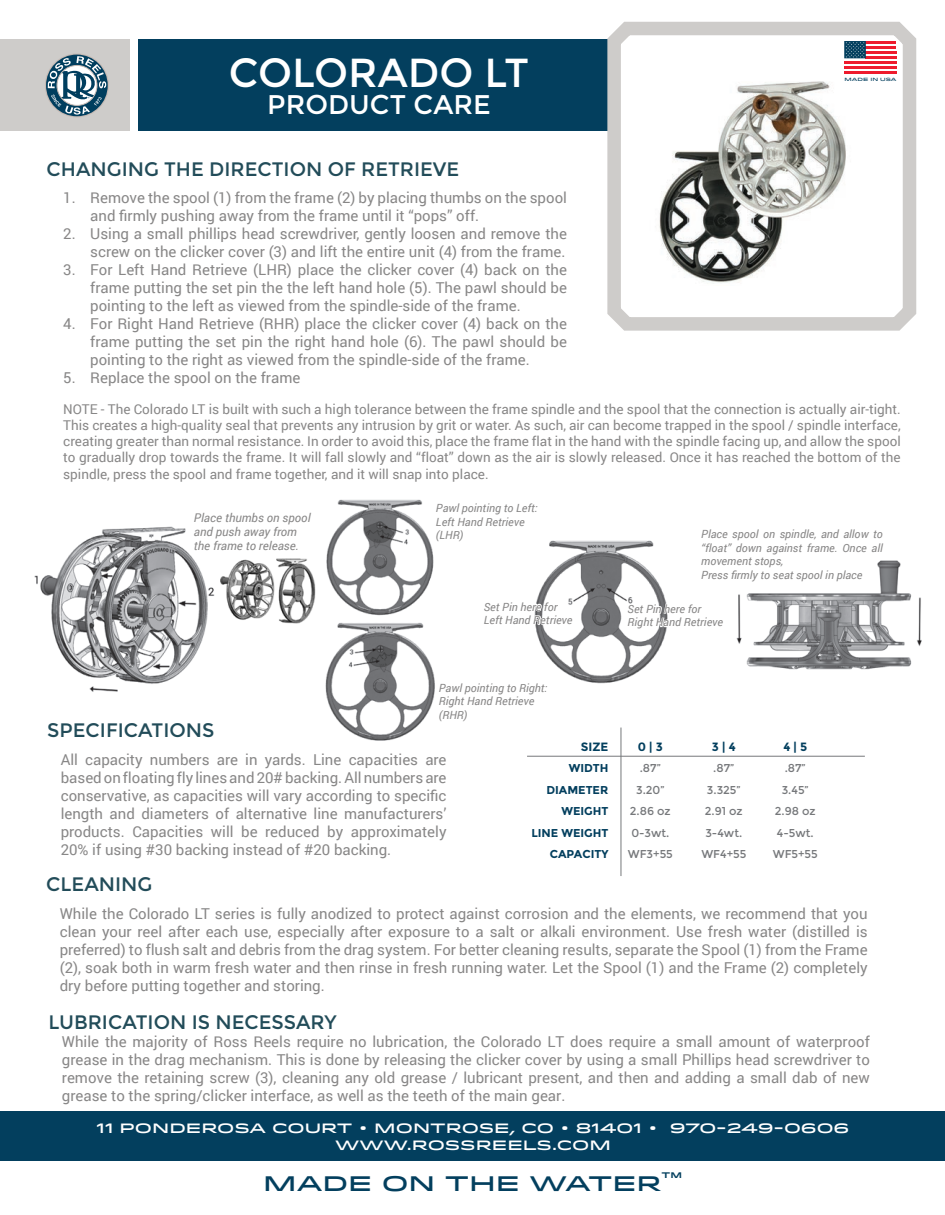
<style>
.page{position:relative;width:945px;height:1215px;background:#fff}
.page>*{position:absolute;margin:0;border:0;box-sizing:border-box;transform-origin:0 0}
.t1{font:40.5px "Montserrat";color:#fff}
.t2{font:27px "Montserrat";color:#fff}
.t3{font:500 21px "Idlewild";color:#033f5e}
.t4{font:19.5px "Montserrat";color:#224c59}
.t5{font:15px/18px "Roboto";color:#888787;text-align:justify}
.t6{font:13.5px/16.2px "Roboto";color:#888787;text-align:justify}
.t7{font:500 13.5px "Idlewild";color:#fff}
.t8{font:italic 12px "Roboto";color:#888787}
.t9{font:700 12px "Montserrat";color:#033f5e}
.t10{font:11.4px "Montserrat";color:#76787b}
.t11{font:700 11.4px "Montserrat";color:#033f5e}
.t12{font:italic 11.25px/13.5px "Roboto";color:#888787;text-align:justify}
.t13{font:500 4.5px "Idlewild";color:#033f5e}
</style>
<div class="page">
<div style="left:0;top:1111px;width:945px;height:50px;background:#033f5e"></div>
<div style="left:138px;top:40px;width:482px;height:91px;background:#033f5e"></div>
<div style="left:0;top:40px;width:130px;height:91px;background:#ceccca"></div>
<svg style="left:46px;top:55px;width:62px;height:61px"></svg>
<svg style="left:601px;top:21px;width:316px;height:310px"></svg>
<img style="left:628px;top:72px;width:261px;height:214px">
<hr style="left:621px;top:728px;width:1px;height:148px;background:#76787b">
<hr style="left:527px;top:756px;width:338px;height:1px;background:#76787b">
<img style="left:325px;top:499px;width:110px;height:242px">
<img style="left:736px;top:560px;width:186px;height:110px">
<img style="left:34px;top:526px;width:166px;height:166px">
<img style="left:197px;top:538px;width:139px;height:107px">
<img style="left:538px;top:540px;width:127px;height:144px">
<svg style="left:844px;top:43px;width:52px;height:28px"></svg>
<hr style="left:865px;top:41px;width:31px;height:2px;background:#ee1b2d">
<hr style="left:865px;top:46px;width:31px;height:2px;background:#ee1b2d">
<hr style="left:865px;top:51px;width:31px;height:2px;background:#ee1b2d">
<hr style="left:865px;top:56px;width:31px;height:2px;background:#ee1b2d">
<hr style="left:844px;top:61px;width:52px;height:2px;background:#ee1b2d">
<hr style="left:844px;top:66px;width:52px;height:2px;background:#ee1b2d">
<hr style="left:844px;top:71px;width:52px;height:2px;background:#ee1b2d">
<svg style="left:844px;top:41px;width:22px;height:17px"></svg>
<svg style="left:534px;top:595px;width:40px;height:43px"></svg>
<svg style="left:626px;top:597px;width:42px;height:44px"></svg>
<p class="t1" style="left:229px;top:50px;width:302px">COLORADO LT</p>
<p class="t2" style="left:267px;top:89px;width:225px">PRODUCT CARE</p>
<p class="t4" style="left:47px;top:158px;width:414px">CHANGING THE DIRECTION OF RETRIEVE</p>
<p class="t5" style="left:90px;top:188px;width:478px;text-indent:-27px">1. Remove the spool (1) from the frame (2) by placing thumbs on the spool and firmly pushing away from the frame until it “pops” off.</p>
<p class="t5" style="left:63px;top:224px;width:505px;text-align:right">2. Using a small phillips head screwdriver, gently loosen and remove the screw on the clicker cover (3) and lift the entire unit (4) from the frame.</p>
<p class="t5" style="left:90px;top:260px;width:478px;text-indent:-27px">3. For Left Hand Retrieve (LHR) place the clicker cover (4) back on the frame putting the set pin the the left hand hole (5). The pawl should be pointing to the left as viewed from the spindle-side of the frame.</p>
<p class="t5" style="left:90px;top:314px;width:478px;text-indent:-27px">4. For Right Hand Retrieve (RHR) place the clicker cover (4) back on the frame putting the set pin the right hand hole (6). The pawl should be pointing to the right as viewed from the spindle-side of the frame.</p>
<p class="t5" style="left:63px;top:368px;width:239px">5. Replace the spool on the frame</p>
<p class="t13" style="left:845px;top:76px;width:53px">MADE IN USA</p>
<p class="t6" style="left:63px;top:400px;width:839px">NOTE - The Colorado LT is built with such a high tolerance between the frame spindle and the spool that the connection is actually air-tight.<br>This creates a high-quality seal that prevents any intrusion by grit or water. As such, air can become trapped in the spool / spindle interface, creating greater than normal resistance. In order to avoid this, place the frame flat in the hand with the spindle facing up, and allow the spool to gradually drop towards the frame. It will fall slowly and “float” down as the air is slowly released. Once it has reached the bottom of the spindle, press the spool and frame together, and it will snap into place.</p>
<p class="t8" style="left:194px;top:509px;width:118px">Place thumbs on spool</p>
<p class="t8" style="left:194px;top:523px;width:105px">and push away from</p>
<p class="t8" style="left:194px;top:538px;width:107px">the frame to release.</p>
<p class="t12" style="left:436px;top:501px;width:103px">Pawl pointing to Left:</p>
<p class="t12" style="left:436px;top:514px;width:90px">Left Hand Retrieve</p>
<p class="t12" style="left:436px;top:528px;width:29px">(LHR)</p>
<p class="t12" style="left:484px;top:599px;width:75px">Set Pin here for</p>
<p class="t12" style="left:484px;top:613px;width:90px">Left Hand Retrieve</p>
<p class="t12" style="left:701px;top:527px;width:183px">Place spool on spindle, and allow to “float” down against frame. Once all movement stops,</p>
<p class="t12" style="left:701px;top:567px;width:163px">Press firmly to seat spool in place</p>
<p class="t12" style="left:628px;top:602px;width:75px">Set Pin here for</p>
<p class="t12" style="left:628px;top:615px;width:97px">Right Hand Retrieve</p>
<p class="t12" style="left:439px;top:681px;width:110px">Pawl pointing to Right:</p>
<p class="t12" style="left:439px;top:694px;width:97px">Right Hand Retrieve</p>
<p class="t12" style="left:439px;top:708px;width:30px">(RHR)</p>
<p class="t4" style="left:47px;top:718px;width:169px">SPECIFICATIONS</p>
<p class="t5" style="left:61px;top:750px;width:387px">All capacity numbers are in yards. Line capacities are based on floating fly lines and 20# backing. All numbers are conservative, as capacities will vary according to specific length and diameters of alternative line manufacturers’ products. Capacities will be reduced by approximately 20% if using #30 backing instead of #20 backing.</p>
<p class="t9" style="left:581px;top:740px;width:29px">SIZE</p>
<p class="t9" style="left:638px;top:740px;width:27px">0 | 3</p>
<p class="t9" style="left:712px;top:740px;width:25px">3 | 4</p>
<p class="t9" style="left:783px;top:740px;width:25px">4 | 5</p>
<p class="t11" style="left:569px;top:762px;width:41px">WIDTH</p>
<p class="t10" style="left:640px;top:762px;width:23px">.87”</p>
<p class="t10" style="left:713px;top:762px;width:23px">.87”</p>
<p class="t10" style="left:785px;top:762px;width:23px">.87”</p>
<p class="t11" style="left:546px;top:783px;width:64px">DIAMETER</p>
<p class="t10" style="left:636px;top:783px;width:30px">3.20”</p>
<p class="t10" style="left:707px;top:783px;width:35px">3.325”</p>
<p class="t10" style="left:782px;top:783px;width:29px">3.45”</p>
<p class="t11" style="left:561px;top:804px;width:48px">WEIGHT</p>
<p class="t10" style="left:630px;top:805px;width:42px">2.86 oz</p>
<p class="t10" style="left:705px;top:805px;width:39px">2.91 oz</p>
<p class="t10" style="left:775px;top:805px;width:42px">2.98 oz</p>
<p class="t11" style="left:531px;top:826px;width:78px">LINE WEIGHT</p>
<p class="t10" style="left:631px;top:826px;width:39px">0-3wt.</p>
<p class="t10" style="left:705px;top:826px;width:38px">3-4wt.</p>
<p class="t10" style="left:777px;top:826px;width:38px">4-5wt.</p>
<p class="t11" style="left:550px;top:847px;width:60px">CAPACITY</p>
<p class="t10" style="left:628px;top:848px;width:47px">WF3+55</p>
<p class="t10" style="left:701px;top:848px;width:47px">WF4+55</p>
<p class="t10" style="left:773px;top:848px;width:47px">WF5+55</p>
<p class="t4" style="left:46px;top:872px;width:108px">CLEANING</p>
<p class="t5" style="left:60px;top:904px;width:809px">While the Colorado LT series is fully anodized to protect against corrosion and the elements, we recommend that you clean your reel after each use, especially after exposure to a salt or alkali environment. Use fresh water (distilled is preferred) to flush salt and debris from the drag system. For better cleaning results, separate the Spool (1) from the Frame (2), soak both in warm fresh water and then rinse in fresh running water. Let the Spool (1) and the Frame (2) completely dry before putting together and storing.</p>
<p class="t4" style="left:48px;top:1011px;width:290px">LUBRICATION IS NECESSARY</p>
<p class="t5" style="left:62px;top:1032px;width:810px">While the majority of Ross Reels require no lubrication, the Colorado LT does require a small amount of waterproof grease in the drag mechanism. This is done by releasing the clicker cover by using a small Phillips head screwdriver to remove the retaining screw (3), cleaning any old grease / lubricant present, and then and adding a small dab of new grease to the spring/clicker interface, as well as the teeth of the main gear.</p>
<p class="t7" style="left:97px;top:1118px;width:754px">11 PONDEROSA COURT • MONTROSE, CO • 81401 • 970-249-0606</p>
<p class="t7" style="left:335px;top:1135px;width:277px">WWW.ROSSREELS.COM</p>
<p class="t3" style="left:263px;top:1168px;width:421px">MADE ON THE WATER<sup>™</sup></p>
</div>
